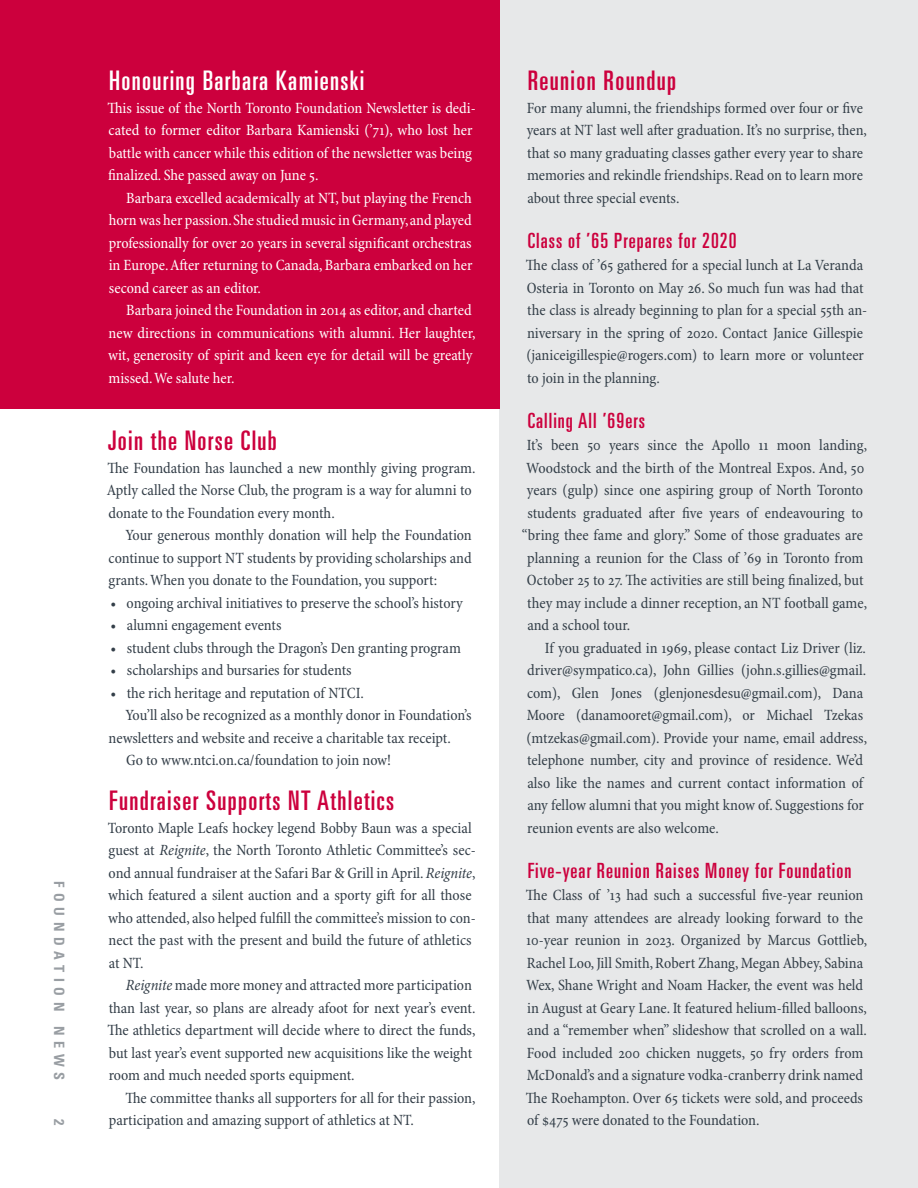
<style>
.page{position:relative;width:918px;height:1188px;background:#fff}
.page>*{position:absolute;margin:0;border:0;box-sizing:border-box;transform-origin:0 0}
.t1{font:ultra-condensed 27px "Univers LT Std";letter-spacing:.05em;color:#cc003d}
.t2{font:ultra-condensed 27px "Univers LT Std";letter-spacing:.05em;color:#fff}
.t3{font:ultra-condensed 21px "Univers LT Std";letter-spacing:.05em;color:#cc003d}
.t4{font:condensed 15.75px/22.5px "Minion Pro";color:#333e48}
.t5{font:condensed 15.75px/22.5px "Minion Pro";letter-spacing:-.005em;color:#fff}
.t6{font:700 condensed 14.25px "Univers LT Std";letter-spacing:.4em;color:#999ea3}
.s1{font-style:italic}
</style>
<div class="page">
<div style="left:500px;top:0;width:418px;height:1188px;background:#e7e8e9"></div>
<div style="left:0;top:0;width:500px;height:409px;background:#cc003d"></div>
<p class="t6" style="left:68px;top:881px;width:201px;rotate:90deg">foundation news</p>
<p class="t6" style="left:68px;top:1119px;width:8px;rotate:90deg">2</p>
<h1 class="t2" style="left:109px;top:65px;width:257px">Honouring Barbara Kamienski</h1>
<p class="t5" style="left:107px;top:97px;width:370px">This issue of the North Toronto Foundation Newsletter is dedi&shy;cated to former editor Barbara Kamienski (’71), who lost her battle with cancer while this edition of the newsletter was being finalized. She passed away on June 5.</p>
<p class="t5" style="left:109px;top:187px;width:365px;text-align:justify;text-indent:18px">Barbara excelled academically at NT, but playing the French horn was her passion. She studied music in Germany, and played professionally for over 20 years in several significant orchestras in Europe. After returning to Canada, Barbara embarked on her second career as an editor.</p>
<p class="t5" style="left:108px;top:299px;width:369px;text-indent:18px">Barbara joined the Foundation in 2014 as editor, and charted new directions in communications with alumni. Her laughter, wit, generosity of spirit and keen eye for detail will be greatly missed. We salute her.</p>
<h1 class="t1" style="left:108px;top:425px;width:170px">Join the Norse Club</h1>
<p class="t4" style="left:107px;top:457px;width:370px">The Foundation has launched a new monthly giving program.<br>Aptly called the Norse Club, the program is a way for alumni to donate to the Foundation every month.</p>
<p class="t4" style="left:109px;top:524px;width:365px;text-align:justify;text-indent:17px">Your generous monthly donation will help the Foundation continue to support NT students by providing scholarships and grants. When you donate to the Foundation, you support:</p>
<p class="t4" style="left:111px;top:592px;width:354px">• ongoing archival initiatives to preserve the school’s history</p>
<p class="t4" style="left:111px;top:614px;width:172px">• alumni engagement events</p>
<p class="t4" style="left:111px;top:637px;width:352px">• student clubs through the Dragon’s Den granting program</p>
<p class="t4" style="left:111px;top:659px;width:243px">• scholarships and bursaries for students</p>
<p class="t4" style="left:111px;top:682px;width:255px">• the rich heritage and reputation of NTCI.</p>
<p class="t4" style="left:125px;top:704px;width:348px">You’ll also be recognized as a monthly donor in Foundation’s</p>
<p class="t4" style="left:109px;top:727px;width:344px">newsletters and website and receive a charitable tax receipt.</p>
<p class="t4" style="left:126px;top:749px;width:267px">Go to www.ntci.on.ca/foundation to join now!</p>
<h1 class="t1" style="left:109px;top:785px;width:286px">Fundraiser Supports NT Athletics</h1>
<p class="t4" style="left:108px;top:817px;width:370px">Toronto Maple Leafs hockey legend Bobby Baun was a special guest at <span class="s1">Reignite</span>, the North Toronto Athletic Committee’s sec&shy;ond annual fundraiser at the Safari Bar &amp; Grill in April. <span class="s1">Reignite</span>, which featured a silent auction and a sporty gift for all those who attended, also helped fulfill the committee’s mission to con&shy;nect the past with the present and build the future of athletics at NT.</p>
<p class="t4" style="left:107px;top:974px;width:370px;text-indent:18px"><span class="s1">Reignite</span> made more money and attracted more participation than last year, so plans are already afoot for next year’s event.<br>The athletics department will decide where to direct the funds, but last year’s event supported new acquisitions like the weight room and much needed sports equipment.</p>
<p class="t4" style="left:109px;top:1087px;width:368px;text-indent:17px">The committee thanks all supporters for all for their passion, participation and amazing support of athletics at NT.</p>
<h1 class="t1" style="left:528px;top:65px;width:150px">Reunion Roundup</h1>
<p class="t4" style="left:527px;top:97px;width:342px">For many alumni, the friendships formed over four or five years at NT last well after graduation. It’s no surprise, then, that so many graduating classes gather every year to share memories and rekindle friendships. Read on to learn more about three special events.</p>
<h2 class="t3" style="left:528px;top:228px;width:210px">Class of ’65 Prepares for 2020</h2>
<p class="t4" style="left:526px;top:254px;width:343px">The class of ’65 gathered for a special lunch at La Veranda Osteria in Toronto on May 26. So much fun was had that the class is already beginning to plan for a special 55th an&shy;niversary in the spring of 2020. Contact Janice Gillespie (janiceigillespie@rogers.com) to learn more or volunteer to join in the planning.</p>
<h2 class="t3" style="left:528px;top:408px;width:119px">Calling All ’69ers</h2>
<p class="t4" style="left:527px;top:434px;width:342px">It’s been 50 years since the Apollo 11 moon landing,</p>
<p class="t4" style="left:526px;top:457px;width:340px">Woodstock and the birth of the Montreal Expos. And, 50</p>
<p class="t4" style="left:527px;top:479px;width:338px">years (gulp) since one aspiring group of North Toronto</p>
<p class="t4" style="left:527px;top:502px;width:337px">students graduated after five years of endeavouring to</p>
<p class="t4" style="left:522px;top:524px;width:343px">“bring thee fame and glory.” Some of those graduates are</p>
<p class="t4" style="left:527px;top:547px;width:338px">planning a reunion for the Class of ’69 in Toronto from</p>
<p class="t4" style="left:527px;top:569px;width:338px">October 25 to 27. The activities are still being finalized, but</p>
<p class="t4" style="left:527px;top:592px;width:341px">they may include a dinner reception, an NT football game,</p>
<p class="t4" style="left:527px;top:614px;width:104px">and a school tour.</p>
<p class="t4" style="left:545px;top:637px;width:323px">If you graduated in 1969, please contact Liz Driver (liz.</p>
<p class="t4" style="left:527px;top:659px;width:340px">driver@sympatico.ca), John Gillies (john.s.gillies@gmail.</p>
<p class="t4" style="left:527px;top:682px;width:338px">com), Glen Jones (glenjonesdesu@gmail.com), Dana</p>
<p class="t4" style="left:527px;top:704px;width:338px">Moore (danamooret@gmail.com), or Michael Tzekas</p>
<p class="t4" style="left:526px;top:727px;width:342px">(mtzekas@gmail.com). Provide your name, email address,</p>
<p class="t4" style="left:527px;top:749px;width:338px">telephone number, city and province of residence. We’d</p>
<p class="t4" style="left:527px;top:772px;width:337px">also like the names and current contact information of</p>
<p class="t4" style="left:527px;top:794px;width:338px">any fellow alumni that you might know of. Suggestions for</p>
<p class="t4" style="left:527px;top:817px;width:193px">reunion events are also welcome.</p>
<h2 class="t3" style="left:528px;top:858px;width:325px">Five-year Reunion Raises Money for Foundation</h2>
<p class="t4" style="left:526px;top:884px;width:343px">The Class of ’13 had such a successful five-year reunion that many attendees are already looking forward to the 10-year reunion in 2023. Organized by Marcus Gottlieb, Rachel Loo, Jill Smith, Robert Zhang, Megan Abbey, Sabina Wex, Shane Wright and Noam Hacker, the event was held in August at Geary Lane. It featured helium-filled balloons, and a “remember when” slideshow that scrolled on a wall.<br>Food included 200 chicken nuggets, 50 fry orders from McDonald’s and a signature vodka-cranberry drink named The Roehampton. Over 65 tickets were sold, and proceeds of $475 were donated to the Foundation.</p>
</div>
